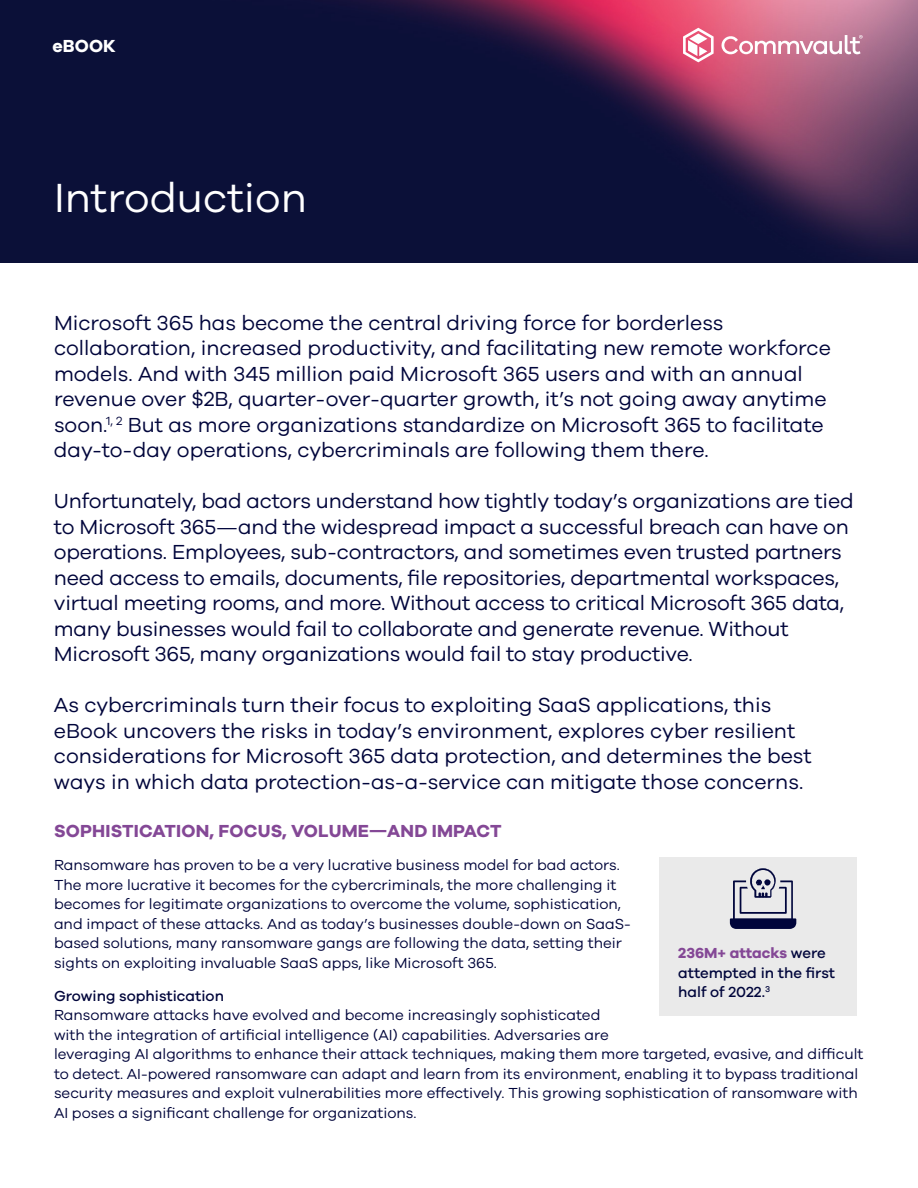
<style>
.page{position:relative;width:918px;height:1188px;background:#fff}
.page>*{position:absolute;margin:0;border:0;box-sizing:border-box;transform-origin:0 0}
.t1{font:42px "Galano Grotesque";color:#fff}
.t2{font:21px/25.5px "Galano Grotesque";letter-spacing:-.005em;color:#00053b}
.t3{font:700 18px "Galano Grotesque";letter-spacing:.01em;color:#844896}
.t4{font:700 18px "Galano Grotesque";color:#fff}
.t5{font:15px/19.5px "Galano Grotesque";color:#00053b}
.t6{font:500 15px/19.5px "Galano Grotesque";color:#00053b}
.s1{font-weight:700;color:#844896}
</style>
<div class="page">
<img style="left:0;top:0;width:918px;height:262px">
<svg style="left:683px;top:28px;width:31px;height:34px"></svg>
<svg style="left:721px;top:35px;width:142px;height:19px"></svg>
<div style="left:659px;top:857px;width:198px;height:159px;background:#eaeaea"></div>
<svg style="left:730px;top:868px;width:66px;height:61px"></svg>
<p class="t4" style="left:53px;top:35px;width:64px">eBOOK</p>
<h1 class="t1" style="left:54px;top:173px;width:254px">Introduction</h1>
<p class="t2" style="left:54px;top:309px;width:778px">Microsoft 365 has become the central driving force for borderless collaboration, increased productivity, and facilitating new remote workforce models. And with 345 million paid Microsoft 365 users and with an annual revenue over $2B, quarter-over-quarter growth, it’s not going away anytime soon.<sup>1,</sup> <sup>2</sup> But as more organizations standardize on Microsoft 365 to facilitate day-to-day operations, cybercriminals are following them there.</p>
<p class="t2" style="left:54px;top:488px;width:801px">Unfortunately, bad actors understand how tightly today’s organizations are tied to Microsoft 365—and the widespread impact a successful breach can have on operations. Employees, sub-contractors, and sometimes even trusted partners need access to emails, documents, file repositories, departmental workspaces, virtual meeting rooms, and more. Without access to critical Microsoft 365 data, many businesses would fail to collaborate and generate revenue. Without Microsoft 365, many organizations would fail to stay productive.</p>
<p class="t2" style="left:54px;top:692px;width:759px">As cybercriminals turn their focus to exploiting SaaS applications, this eBook uncovers the risks in today’s environment, explores cyber resilient considerations for Microsoft 365 data protection, and determines the best ways in which data protection-as-a-service can mitigate those concerns.</p>
<p class="t3" style="left:54px;top:820px;width:449px">SOPHISTICATION, FOCUS, VOLUME—AND IMPACT</p>
<p class="t5" style="left:54px;top:855px;width:578px">Ransomware has proven to be a very lucrative business model for bad actors.<br>The more lucrative it becomes for the cybercriminals, the more challenging it becomes for legitimate organizations to overcome the volume, sophistication, and impact of these attacks. And as today’s businesses double-down on SaaS&shy;based solutions, many ransomware gangs are following the data, setting their sights on exploiting invaluable SaaS apps, like Microsoft 365.</p>
<p class="t6" style="left:54px;top:986px;width:171px">Growing sophistication</p>
<p class="t5" style="left:54px;top:1005px;width:811px">Ransomware attacks have evolved and become increasingly sophisticated<br>with the integration of artificial intelligence (AI) capabilities. Adversaries are<br>leveraging AI algorithms to enhance their attack techniques, making them more targeted, evasive, and difficult to detect. AI-powered ransomware can adapt and learn from its environment, enabling it to bypass traditional security measures and exploit vulnerabilities more effectively. This growing sophistication of ransomware with AI poses a significant challenge for organizations.</p>
<p class="t6" style="left:678px;top:943px;width:158px"><span class="s1">236M+ attacks</span> were attempted in the first half of 2022.<sup>3</sup></p>
</div>
